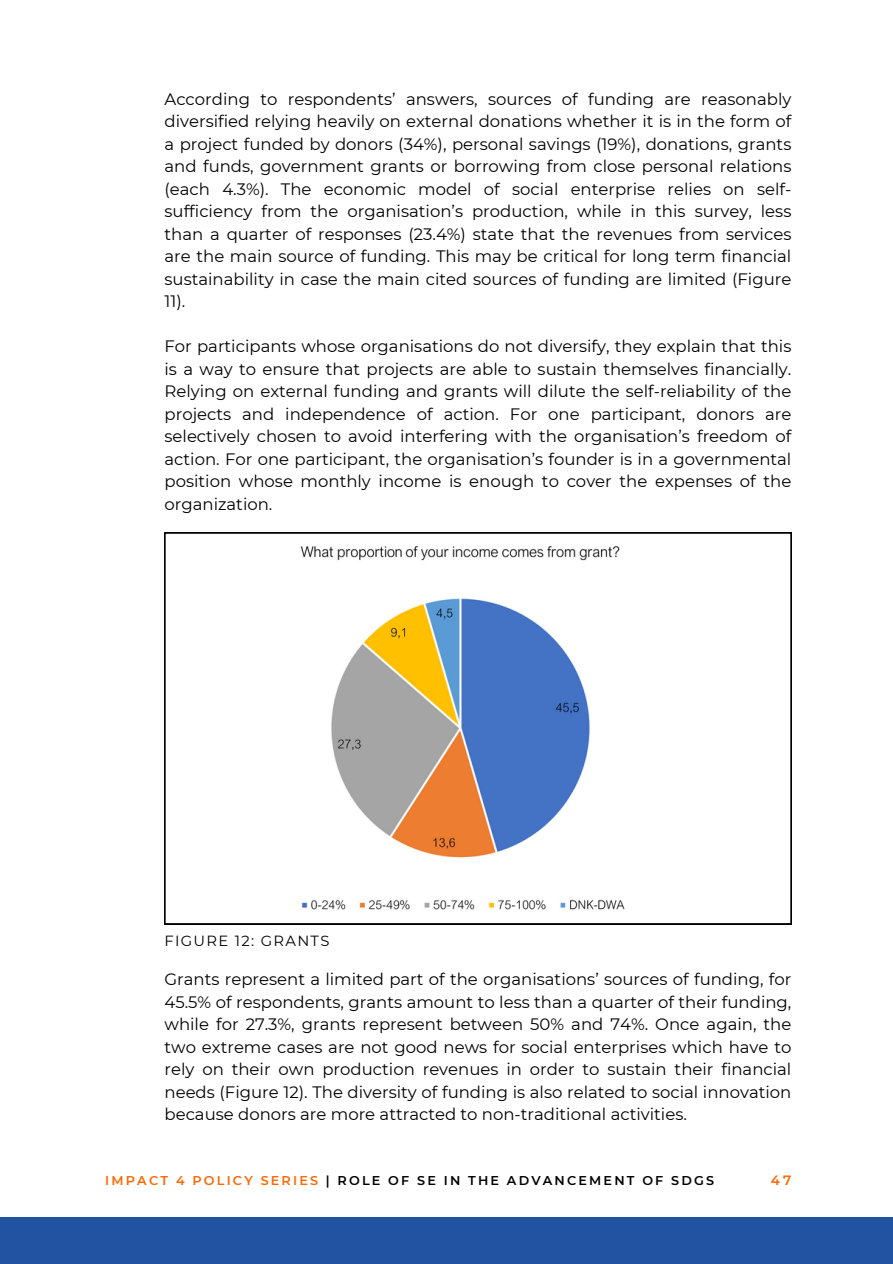
<style>
.page{position:relative;width:893px;height:1264px;background:#fff}
.page>*{position:absolute;margin:0;border:0;box-sizing:border-box;transform-origin:0 0}
.t1{font:16.5px/22.5px "Montserrat";color:#000;text-align:justify}
.t2{font:14.7px "Montserrat";letter-spacing:.09em;color:#000}
.t3{font:600 13.5px "Montserrat";color:#ff6700}
.t4{font:600 12.75px "Montserrat";letter-spacing:.17em;color:#000001}
.s1{color:#ff6700}
</style>
<div class="page">
<div style="left:0;top:1217px;width:892px;height:46px;background:#2253a2"></div>
<svg style="left:164px;top:532px;width:627px;height:392px"></svg>
<p class="t1" style="left:164px;top:87px;width:628px">According to respondents’ answers, sources of funding are reasonably diversified relying heavily on external donations whether it is in the form of a project funded by donors (34%), personal savings (19%), donations, grants and funds, government grants or borrowing from close personal relations (each 4.3%). The economic model of social enterprise relies on self&shy;sufficiency from the organisation’s production, while in this survey, less than a quarter of responses (23.4%) state that the revenues from services are the main source of funding. This may be critical for long term financial sustainability in case the main cited sources of funding are limited (Figure 11).</p>
<p class="t1" style="left:164px;top:335px;width:628px">For participants whose organisations do not diversify, they explain that this is a way to ensure that projects are able to sustain themselves financially.<br>Relying on external funding and grants will dilute the self-reliability of the projects and independence of action. For one participant, donors are selectively chosen to avoid interfering with the organisation’s freedom of action. For one participant, the organisation’s founder is in a governmental position whose monthly income is enough to cover the expenses of the organization.</p>
<p class="t2" style="left:164px;top:932px;width:166px">FIGURE 12: GRANTS</p>
<p class="t1" style="left:164px;top:968px;width:628px">Grants represent a limited part of the organisations’ sources of funding, for 45.5% of respondents, grants amount to less than a quarter of their funding, while for 27.3%, grants represent between 50% and 74%. Once again, the two extreme cases are not good news for social enterprises which have to rely on their own production revenues in order to sustain their financial needs (Figure 12). The diversity of funding is also related to social innovation because donors are more attracted to non-traditional activities.</p>
<p class="t4" style="left:105px;top:1172px;width:610px"><span class="s1">IMPACT 4 POLICY SERIES</span> | ROLE OF SE IN THE ADVANCEMENT OF SDGS</p>
<p class="t3" style="left:770px;top:1172px;width:22px">47</p>
</div>
